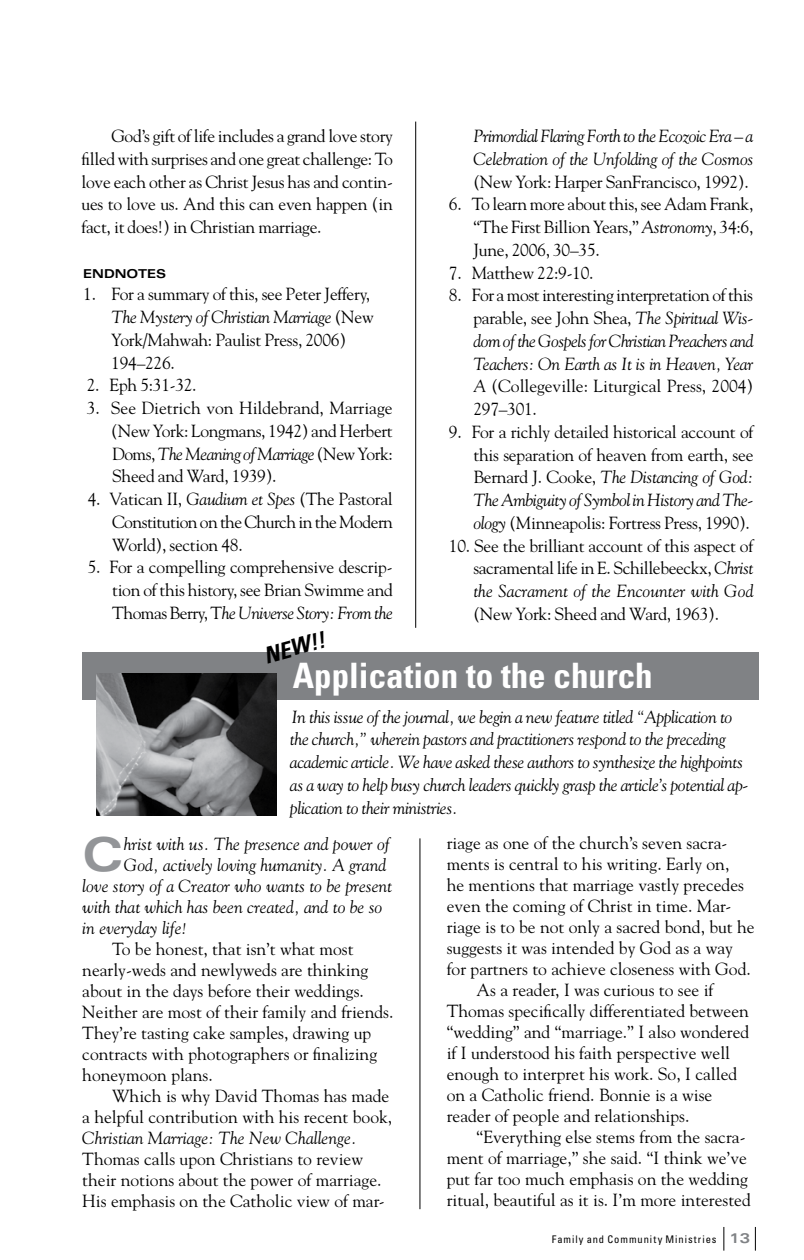
<style>
.page{position:relative;width:804px;height:1260px;background:#fff}
.page>*{position:absolute;margin:0;border:0;box-sizing:border-box;transform-origin:0 0}
.t1{font:700 expanded 46.55px "Univers";color:#939598}
.t2{font:700 condensed 35px "Univers";color:#fff}
.t3{font:italic 700 condensed 22.75px "Univers";color:#000}
.t4{font:17.5px/22.8px "Goudy";color:#000;text-align:justify}
.t5{font:italic 17.5px/22.8px "Goudy";letter-spacing:-.015em;color:#000}
.t6{font:700 expanded 12.25px "Univers";letter-spacing:-.005em;color:#000}
.t7{font:condensed 10.5px "Univers";letter-spacing:.09em;color:#000}
.s1{font-style:italic}
.s2{font-weight:700;font-stretch:expanded;font-size:14px;color:#808285}
</style>
<div class="page">
<svg style="left:754px;top:1227px;width:1px;height:24px"></svg>
<svg style="left:723px;top:1227px;width:1px;height:24px"></svg>
<hr style="left:415px;top:122px;width:1px;height:506px;background:#000">
<div style="left:82px;top:653px;width:676px;height:47px;background:#808285"></div>
<img style="left:97px;top:674px;width:179px;height:142px">
<hr style="left:419px;top:838px;width:1px;height:371px;background:#000">
<p class="t4" style="left:81px;top:124px;width:313px;text-indent:30px">God’s gift of life includes a grand love story filled with surprises and one great challenge: To love each other as Christ Jesus has and contin&shy;ues to love us. And this can even happen (in fact, it does!) in Christian marriage.</p>
<p class="t6" style="left:83px;top:266px;width:84px">ENDNOTES</p>
<p class="t4" style="left:111px;top:283px;width:264px;text-align:left;text-indent:-28px">1. For a summary of this, see Peter Jeffery,<br><span class="s1">The Mystery of Christian Marriage</span> (New<br>York/Mahwah: Paulist Press, 2006)<br>194–226.</p>
<p class="t4" style="left:87px;top:374px;width:111px">2. Eph 5:31-32.</p>
<p class="t4" style="left:111px;top:396px;width:283px;text-indent:-24px">3. See Dietrich von Hildebrand, Marriage (New York: Longmans, 1942) and Herbert Doms, <span class="s1">The Meaning of Marriage</span> (New York:<br>Sheed and Ward, 1939).</p>
<p class="t4" style="left:112px;top:487px;width:282px;text-indent:-24px">4. Vatican II, <span class="s1">Gaudium et Spes</span> (The Pastoral Constitution on the Church in the Modern World), section 48.</p>
<p class="t4" style="left:112px;top:556px;width:282px;text-indent:-24px">5. For a compelling comprehensive descrip&shy;tion of this history, see Brian Swimme and Thomas Berry, T<span class="s1">he Universe Story: From the</span></p>
<p class="t5" style="left:473px;top:124px;width:281px">Primordial Flaring Forth to the Ecozoic Era – a<br>Celebration of the Unfolding of the Cosmos</p>
<p class="t4" style="left:473px;top:170px;width:277px">(New York: Harper SanFrancisco, 1992).</p>
<p class="t4" style="left:473px;top:192px;width:281px;text-indent:-24px">6. To learn more about this, see Adam Frank, “The First Billion Years,” <span class="s1">Astronomy</span>, 34:6, June, 2006, 30–35.</p>
<p class="t4" style="left:448px;top:261px;width:146px">7. Matthew 22:9-10.</p>
<p class="t4" style="left:473px;top:283px;width:281px;text-indent:-24px">8. For a most interesting interpretation of this parable, see John Shea, <span class="s1">The Spiritual Wis&shy;dom of the Gospels for Christian Preachers and Teachers: On Earth as It is in Heaven, Year A</span> (Collegeville: Liturgical Press, 2004)<br>297–301.</p>
<p class="t4" style="left:473px;top:420px;width:281px;text-indent:-25px">9. For a richly detailed historical account of this separation of heaven from earth, see Bernard J. Cooke, <span class="s1">The Distancing of God:<br>The Ambiguity of Symbol in History and The&shy;ology</span> (Minneapolis: Fortress Press, 1990).</p>
<p class="t4" style="left:473px;top:534px;width:281px;text-indent:-24px">10. See the brilliant account of this aspect of sacramental life in E. Schillebeeckx, <span class="s1">Christ the Sacrament of the Encounter with God</span></p>
<p class="t4" style="left:473px;top:602px;width:247px">(New York: Sheed and Ward, 1963).</p>
<h3 class="t3" style="left:261px;top:642px;width:63px;rotate:-15deg">NEW!!</h3>
<h2 class="t2" style="left:293px;top:654px;width:361px">Application to the church</h2>
<p class="t5" style="left:290px;top:705px;width:460px">In this issue of the journal, we begin a new feature titled “Application to the church,” wherein pastors and practitioners respond to the preceding academic article. We have asked these authors to synthesize the highpoints as a way to help busy church leaders quickly grasp the article’s potential ap&shy;plication to their ministries.</p>
<h1 class="t1" style="left:82px;top:828px;width:43px">C</h1>
<p class="t5" style="left:124px;top:832px;width:267px">hrist with us. The presence and power of</p>
<p class="t5" style="left:124px;top:853px;width:264px">God, actively loving humanity. A grand</p>
<p class="t5" style="left:82px;top:874px;width:311px">love story of a Creator who wants to be present</p>
<p class="t5" style="left:82px;top:895px;width:301px">with that which has been created, and to be so</p>
<p class="t5" style="left:82px;top:916px;width:106px">in everyday life!</p>
<p class="t4" style="left:82px;top:938px;width:312px;line-height:21px;text-align:left;text-indent:30px">To be honest, that isn’t what most nearly-weds and newlyweds are thinking about in the days before their weddings.<br>Neither are most of their family and friends.<br>They’re tasting cake samples, drawing up contracts with photographers or finalizing honeymoon plans.</p>
<p class="t4" style="left:82px;top:1085px;width:311px;line-height:21px;text-align:right">Which is why David Thomas has made<br>a helpful contribution with his recent book,</p>
<p class="t5" style="left:82px;top:1126px;width:276px">Christian Marriage: The New Challenge.</p>
<p class="t4" style="left:82px;top:1148px;width:304px;line-height:21px;text-align:left">Thomas calls upon Christians to review their notions about the power of marriage.<br>His emphasis on the Catholic view of mar-</p>
<p class="t4" style="left:446px;top:831px;width:282px">riage as one of the church’s seven sacra-</p>
<p class="t4" style="left:446px;top:852px;width:284px">ments is central to his writing. Early on,</p>
<p class="t4" style="left:446px;top:873px;width:298px">he mentions that marriage vastly precedes</p>
<p class="t4" style="left:446px;top:894px;width:286px">even the coming of Christ in time. Mar-</p>
<p class="t4" style="left:446px;top:915px;width:309px">riage is to be not only a sacred bond, but he</p>
<p class="t4" style="left:446px;top:936px;width:287px">suggests it was intended by God as a way</p>
<p class="t4" style="left:446px;top:957px;width:305px">for partners to achieve closeness with God.</p>
<p class="t4" style="left:476px;top:978px;width:238px">As a reader, I was curious to see if</p>
<p class="t4" style="left:446px;top:999px;width:303px">Thomas specifically differentiated between</p>
<p class="t4" style="left:446px;top:1020px;width:304px">“wedding” and “marriage.” I also wondered</p>
<p class="t4" style="left:446px;top:1041px;width:285px">if I understood his faith perspective well</p>
<p class="t4" style="left:446px;top:1062px;width:292px">enough to interpret his work. So, I called</p>
<p class="t4" style="left:446px;top:1083px;width:267px">on a Catholic friend. Bonnie is a wise</p>
<p class="t4" style="left:446px;top:1104px;width:244px">reader of people and relationships.</p>
<p class="t4" style="left:476px;top:1125px;width:270px">“Everything else stems from the sacra-</p>
<p class="t4" style="left:446px;top:1146px;width:301px">ment of marriage,” she said. “I think we’ve</p>
<p class="t4" style="left:446px;top:1167px;width:302px">put far too much emphasis on the wedding</p>
<p class="t4" style="left:446px;top:1188px;width:305px">ritual, beautiful as it is. I’m more interested</p>
<p class="t7" style="left:551px;top:1233px;width:200px">Family and Community Ministries <span class="s2">13</span></p>
</div>
